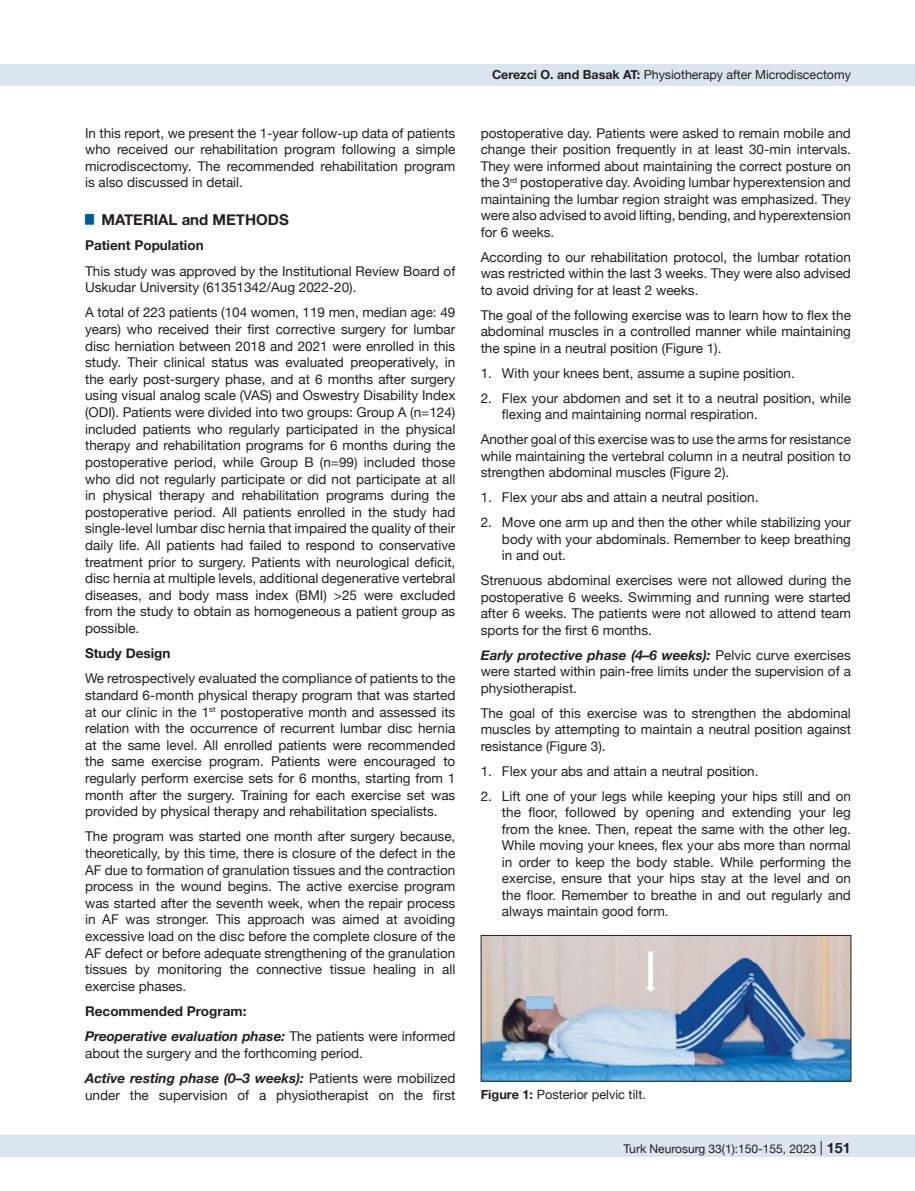
<style>
.page{position:relative;width:915px;height:1191px;background:#fff}
.page>*{position:absolute;margin:0;border:0;box-sizing:border-box;transform-origin:0 0}
.t1{font:700 15px "Helvetica Neue";color:#231f20}
.Body_Text{font:13.5px/16.6px "Helvetica Neue";color:#231f20;text-align:justify}
.t2{font:700 13.5px "Helvetica Neue";color:#231f20}
.t3{font:12.75px "Helvetica Neue";color:#231f20}
.t4{font:12.45px "Helvetica Neue";color:#231f20}
.t5{font:12px "Helvetica Neue";color:#231f20}
.s1{font-weight:700;font-style:italic}
.s2{font-weight:700}
.s3{font-size:14.25px}
.s4{font-weight:700;font-size:14.25px}
</style>
<div class="page">
<div style="left:0;top:1135px;width:914px;height:22px;background:#dbe5f0"></div>
<div style="left:0;top:64px;width:914px;height:21px;background:#dbe5f0"></div>
<img style="left:482px;top:937px;width:367px;height:142px">
<div style="left:480px;top:935px;width:371px;height:146px;border:1px solid #231f20"></div>
<p class="Body_Text" style="left:85px;top:125px;width:371px">In this report, we present the 1-year follow-up data of patients who received our rehabilitation program following a simple microdiscectomy. The recommended rehabilitation program is also discussed in detail.</p>
<p class="t1" style="left:85px;top:208px;width:205px"><sup>█</sup> MATERIAL and METHODS</p>
<p class="t2" style="left:85px;top:235px;width:120px">Patient Population</p>
<p class="Body_Text" style="left:85px;top:263px;width:371px">This study was approved by the Institutional Review Board of<br>Uskudar University (61351342/Aug 2022-20).</p>
<p class="Body_Text" style="left:85px;top:305px;width:371px">A total of 223 patients (104 women, 119 men, median age: 49 years) who received their first corrective surgery for lumbar disc herniation between 2018 and 2021 were enrolled in this study. Their clinical status was evaluated preoperatively, in the early post-surgery phase, and at 6 months after surgery using visual analog scale (VAS) and Oswestry Disability Index (ODI). Patients were divided into two groups: Group A (n=124) included patients who regularly participated in the physical therapy and rehabilitation programs for 6 months during the postoperative period, while Group B (n=99) included those who did not regularly participate or did not participate at all in physical therapy and rehabilitation programs during the postoperative period. All patients enrolled in the study had single-level lumbar disc hernia that impaired the quality of their daily life. All patients had failed to respond to conservative treatment prior to surgery. Patients with neurological deficit, disc hernia at multiple levels, additional degenerative vertebral diseases, and body mass index (BMI) &gt;25 were excluded from the study to obtain as homogeneous a patient group as possible.</p>
<p class="t2" style="left:85px;top:643px;width:87px">Study Design</p>
<p class="Body_Text" style="left:85px;top:671px;width:371px">We retrospectively evaluated the compliance of patients to the standard 6-month physical therapy program that was started at our clinic in the 1<sup>st</sup> postoperative month and assessed its relation with the occurrence of recurrent lumbar disc hernia at the same level. All enrolled patients were recommended the same exercise program. Patients were encouraged to regularly perform exercise sets for 6 months, starting from 1 month after the surgery. Training for each exercise set was provided by physical therapy and rehabilitation specialists.</p>
<p class="Body_Text" style="left:85px;top:829px;width:371px">The program was started one month after surgery because, theoretically, by this time, there is closure of the defect in the AF due to formation of granulation tissues and the contraction process in the wound begins. The active exercise program was started after the seventh week, when the repair process in AF was stronger. This approach was aimed at avoiding excessive load on the disc before the complete closure of the AF defect or before adequate strengthening of the granulation tissues by monitoring the connective tissue healing in all exercise phases.</p>
<p class="t2" style="left:85px;top:1000px;width:163px">Recommended Program:</p>
<p class="Body_Text" style="left:85px;top:1028px;width:371px"><span class="s1">Preoperative evaluation phase:</span> The patients were informed about the surgery and the forthcoming period.</p>
<p class="Body_Text" style="left:85px;top:1070px;width:371px"><span class="s1">Active resting phase (0–3 weeks):</span> Patients were mobilized under the supervision of a physiotherapist on the first</p>
<p class="t4" style="left:492px;top:66px;width:360px"><span class="s2">Cerezci O. and Basak AT:</span> Physiotherapy after Microdiscectomy</p>
<p class="Body_Text" style="left:480px;top:125px;width:371px">postoperative day. Patients were asked to remain mobile and change their position frequently in at least 30-min intervals.<br>They were informed about maintaining the correct posture on the 3<sup>rd</sup> postoperative day. Avoiding lumbar hyperextension and maintaining the lumbar region straight was emphasized. They were also advised to avoid lifting, bending, and hyperextension for 6 weeks.</p>
<p class="Body_Text" style="left:480px;top:249px;width:371px">According to our rehabilitation protocol, the lumbar rotation was restricted within the last 3 weeks. They were also advised to avoid driving for at least 2 weeks.</p>
<p class="Body_Text" style="left:480px;top:307px;width:371px">The goal of the following exercise was to learn how to flex the abdominal muscles in a controlled manner while maintaining the spine in a neutral position (Figure 1).</p>
<p class="Body_Text" style="left:480px;top:365px;width:315px">1. With your knees bent, assume a supine position.</p>
<p class="Body_Text" style="left:502px;top:390px;width:350px;text-indent:-21px">2. Flex your abdomen and set it to a neutral position, while flexing and maintaining normal respiration.</p>
<p class="Body_Text" style="left:480px;top:432px;width:371px">Another goal of this exercise was to use the arms for resistance while maintaining the vertebral column in a neutral position to strengthen abdominal muscles (Figure 2).</p>
<p class="Body_Text" style="left:480px;top:490px;width:279px">1. Flex your abs and attain a neutral position.</p>
<p class="Body_Text" style="left:502px;top:515px;width:350px;text-indent:-21px">2. Move one arm up and then the other while stabilizing your body with your abdominals. Remember to keep breathing in and out.</p>
<p class="Body_Text" style="left:480px;top:573px;width:371px">Strenuous abdominal exercises were not allowed during the postoperative 6 weeks. Swimming and running were started after 6 weeks. The patients were not allowed to attend team sports for the first 6 months.</p>
<p class="Body_Text" style="left:480px;top:647px;width:371px"><span class="s1">Early protective phase (4–6 weeks):</span> Pelvic curve exercises were started within pain-free limits under the supervision of a physiotherapist.</p>
<p class="Body_Text" style="left:480px;top:705px;width:371px">The goal of this exercise was to strengthen the abdominal muscles by attempting to maintain a neutral position against resistance (Figure 3).</p>
<p class="Body_Text" style="left:480px;top:763px;width:279px">1. Flex your abs and attain a neutral position.</p>
<p class="Body_Text" style="left:502px;top:788px;width:350px;text-indent:-21px">2. Lift one of your legs while keeping your hips still and on the floor, followed by opening and extending your leg from the knee. Then, repeat the same with the other leg.<br>While moving your knees, flex your abs more than normal in order to keep the body stable. While performing the exercise, ensure that your hips stay at the level and on the floor. Remember to breathe in and out regularly and always maintain good form.</p>
<p class="t3" style="left:480px;top:1085px;width:167px"><span class="s2">Figure 1:</span> Posterior pelvic tilt.</p>
<p class="t5" style="left:623px;top:1140px;width:250px">Turk Neurosurg 33(1):150-155, 2023 <span class="s3">|</span> <span class="s4">151151</span></p>
</div>
